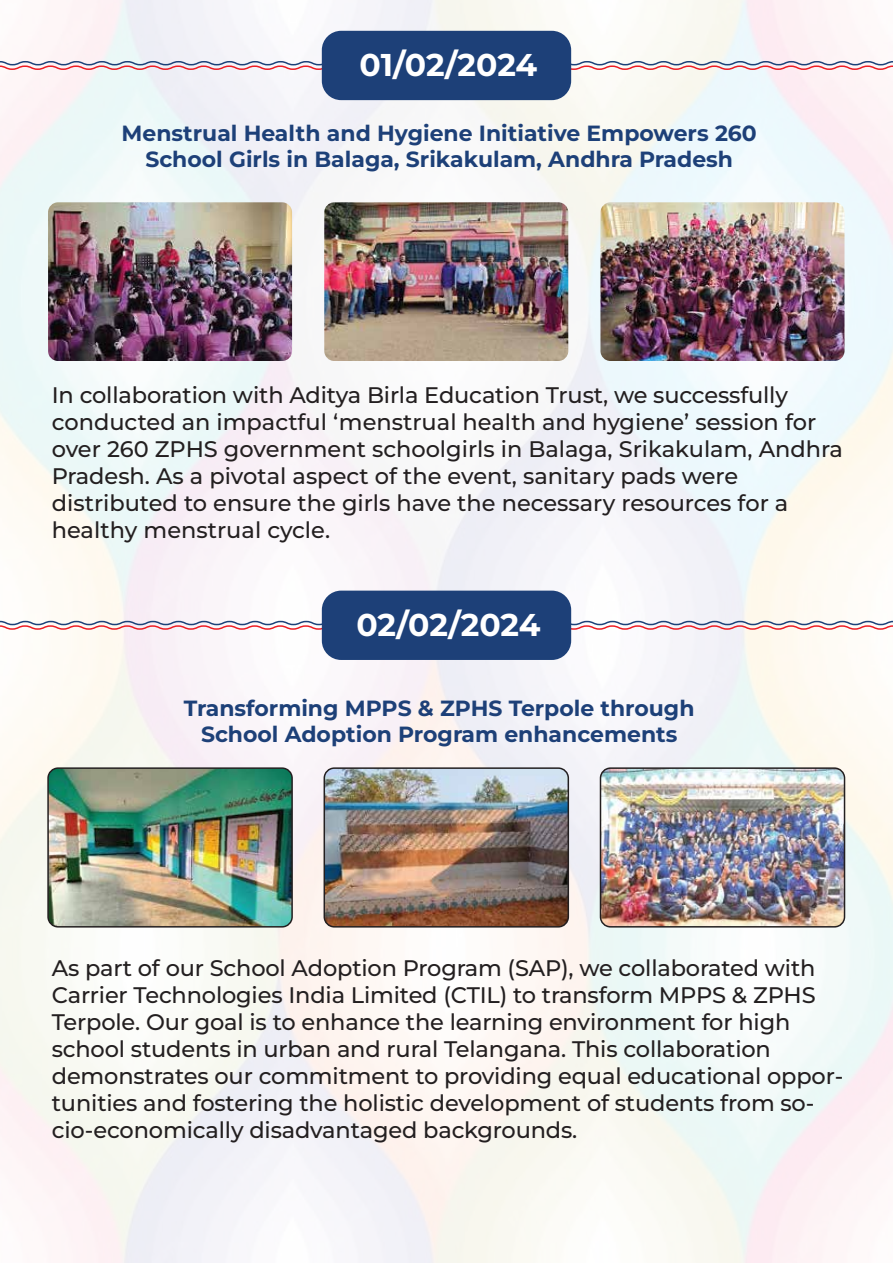
<style>
.page{position:relative;width:893px;height:1263px;background:#fff}
.page>*{position:absolute;margin:0;border:0;box-sizing:border-box;transform-origin:0 0}
.t1{font:700 31.5px "Montserrat";letter-spacing:-.005em;color:#fff}
.t2{font:500 22.5px/27px "Montserrat";letter-spacing:-.005em;color:#231f20}
.t3{font:700 21.9px/26.4px "Montserrat";color:#1d4078;text-align:center}
</style>
<div class="page">
<img style="left:0;top:0;width:893px;height:1263px">
<svg style="left:0;top:60px;width:893px;height:11px"></svg>
<div style="left:322px;top:31px;width:249px;height:69px;background:#1d4078;border-radius:19px"></div>
<img style="left:48px;top:202px;width:244px;height:159px">
<img style="left:324px;top:202px;width:244px;height:159px">
<img style="left:600px;top:202px;width:244px;height:159px">
<svg style="left:0;top:620px;width:893px;height:10px"></svg>
<div style="left:322px;top:591px;width:249px;height:69px;background:#1d4078;border-radius:19px"></div>
<img style="left:48px;top:768px;width:244px;height:159px">
<div style="left:47px;top:767px;width:246px;height:160px;border:2px solid #231f20;border-radius:10px"></div>
<img style="left:324px;top:768px;width:244px;height:159px">
<div style="left:324px;top:767px;width:245px;height:160px;border:2px solid #231f20;border-radius:10px"></div>
<img style="left:600px;top:768px;width:244px;height:159px">
<div style="left:600px;top:767px;width:245px;height:160px;border:2px solid #231f20;border-radius:10px"></div>
<h1 class="t1" style="left:360px;top:44px;width:179px">01/02/2024</h1>
<p class="t3" style="left:122px;top:119px;width:637px">Menstrual Health and Hygiene Initiative Empowers 260<br>School Girls in Balaga, Srikakulam, Andhra Pradesh</p>
<p class="t2" style="left:52px;top:380px;width:792px">In collaboration with Aditya Birla Education Trust, we successfully conducted an impactful ‘menstrual health and hygiene’ session for over 260 ZPHS government schoolgirls in Balaga, Srikakulam, Andhra Pradesh. As a pivotal aspect of the event, sanitary pads were distributed to ensure the girls have the necessary resources for a healthy menstrual cycle.</p>
<h1 class="t1" style="left:356px;top:604px;width:186px">02/02/2024</h1>
<p class="t3" style="left:184px;top:694px;width:512px">Transforming MPPS &amp; ZPHS Terpole through<br>School Adoption Program enhancements</p>
<p class="t2" style="left:52px;top:954px;width:793px">As part of our School Adoption Program (SAP), we collaborated with Carrier Technologies India Limited (CTIL) to transform MPPS &amp; ZPHS Terpole. Our goal is to enhance the learning environment for high school students in urban and rural Telangana. This collaboration demonstrates our commitment to providing equal educational oppor&shy;tunities and fostering the holistic development of students from so&shy;cio-economically disadvantaged backgrounds.</p>
</div>
